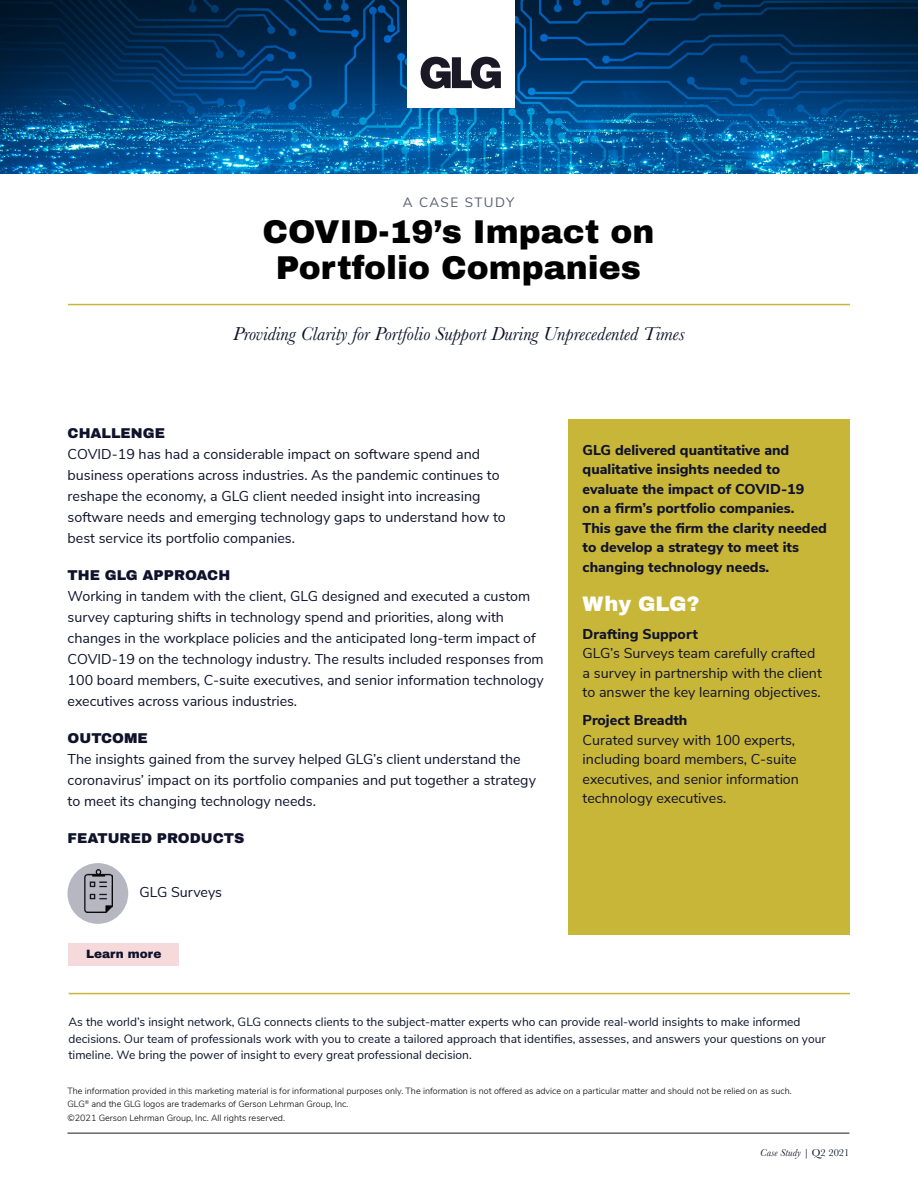
<style>
.page{position:relative;width:918px;height:1188px;background:#fff}
.page>*{position:absolute;margin:0;border:0;box-sizing:border-box;transform-origin:0 0}
.t1{font:900 33px/36px "Archivo";color:#000;text-align:center}
.t2{font:900 21px "Archivo";color:#fff}
.t3{font:italic 19.5px "Baskerville";color:#0f122b}
.t4{font:14.25px/21px "Nunito Sans";color:#0f122b}
.t5{font:800 14.25px/19.5px "Nunito Sans";color:#0f122b}
.t6{font:900 14.25px "Archivo";color:#0f122b}
.t7{font:13.5px "Nunito Sans";letter-spacing:.105em;color:#595c6f}
.t8{font:12px/16.5px "Nunito Sans";color:#0f122b}
.t9{font:900 12px "Archivo";color:#0f122b}
.t10{font:italic 10.5px "Baskerville";letter-spacing:.01em;color:#1c1927}
.t11{font:300 9px/13.5px "Nunito Sans";color:#000}
.s1{font-style:normal;color:#0f122b}
</style>
<div class="page">
<img style="left:0;top:0;width:918px;height:173px">
<div style="left:568px;top:420px;width:282px;height:515px;background:#c8b638"></div>
<div style="left:407px;top:0;width:108px;height:108px;background:#fff"></div>
<hr style="left:68px;top:304px;width:782px;height:1px;background:#c8b638">
<svg style="left:421px;top:57px;width:80px;height:32px"></svg>
<hr style="left:68px;top:1133px;width:781px;height:1px;background:#1c1927">
<hr style="left:69px;top:993px;width:781px;height:1px;background:#c8b638">
<div style="left:68px;top:943px;width:110px;height:23px;background:#f5d9db"></div>
<div style="left:68px;top:863px;width:60px;height:61px;background:#b7b7c1;border-radius:50%"></div>
<img style="left:84px;top:870px;width:29px;height:43px">
<p class="t7" style="left:403px;top:192px;width:113px">A CASE STUDY</p>
<h1 class="t1" style="left:262px;top:214px;width:393px">COVID-19’s Impact on<br>Portfolio Companies</h1>
<h3 class="t3" style="left:233px;top:321px;width:453px">Providing Clarity for Portfolio Support During Unprecedented Times</h3>
<p class="t6" style="left:68px;top:424px;width:99px">CHALLENGE</p>
<p class="t4" style="left:68px;top:442px;width:440px">COVID-19 has had a considerable impact on software spend and business operations across industries. As the pandemic continues to reshape the economy, a GLG client needed insight into increasing software needs and emerging technology gaps to understand how to best service its portfolio companies.</p>
<p class="t6" style="left:68px;top:566px;width:164px">THE GLG APPROACH</p>
<p class="t4" style="left:68px;top:584px;width:478px">Working in tandem with the client, GLG designed and executed a custom survey capturing shifts in technology spend and priorities, along with changes in the workplace policies and the anticipated long-term impact of COVID-19 on the technology industry. The results included responses from 100 board members, C-suite executives, and senior information technology executives across various industries.</p>
<p class="t6" style="left:68px;top:729px;width:82px">OUTCOME</p>
<p class="t4" style="left:68px;top:748px;width:470px">The insights gained from the survey helped GLG’s client understand the coronavirus’ impact on its portfolio companies and put together a strategy to meet its changing technology needs.</p>
<p class="t6" style="left:68px;top:830px;width:178px">FEATURED PRODUCTS</p>
<p class="t4" style="left:140px;top:881px;width:84px">GLG Surveys</p>
<p class="t9" style="left:86px;top:947px;width:77px">Learn more</p>
<p class="t5" style="left:583px;top:439px;width:246px">GLG delivered quantitative and qualitative insights needed to evaluate the impact of COVID-19<br>on a firm’s portfolio companies.<br>This gave the firm the clarity needed to develop a strategy to meet its changing technology needs.</p>
<h2 class="t2" style="left:583px;top:591px;width:118px">Why GLG?</h2>
<p class="t5" style="left:583px;top:623px;width:117px">Drafting Support</p>
<p class="t4" style="left:583px;top:643px;width:241px;line-height:19.5px">GLG’s Surveys team carefully crafted a survey in partnership with the client to answer the key learning objectives.</p>
<p class="t5" style="left:583px;top:710px;width:106px">Project Breadth</p>
<p class="t4" style="left:583px;top:729px;width:218px;line-height:19.5px">Curated survey with 100 experts, including board members, C-suite executives, and senior information technology executives.</p>
<p class="t8" style="left:69px;top:1013px;width:759px">As the world’s insight network, GLG connects clients to the subject-matter experts who can provide real-world insights to make informed decisions. Our team of professionals work with you to create a tailored approach that identifies, assesses, and answers your questions on your timeline. We bring the power of insight to every great professional decision.</p>
<p class="t11" style="left:68px;top:1083px;width:726px">The information provided in this marketing material is for informational purposes only. The information is not offered as advice on a particular matter and should not be relied on as such.<br>GLG<sup>®</sup> and the GLG logos are trademarks of Gerson Lehrman Group, Inc.<br>©2021 Gerson Lehrman Group, Inc. All rights reserved.</p>
<p class="t10" style="left:760px;top:1146px;width:91px">Case Study <span class="s1">| Q2 2021</span></p>
</div>
